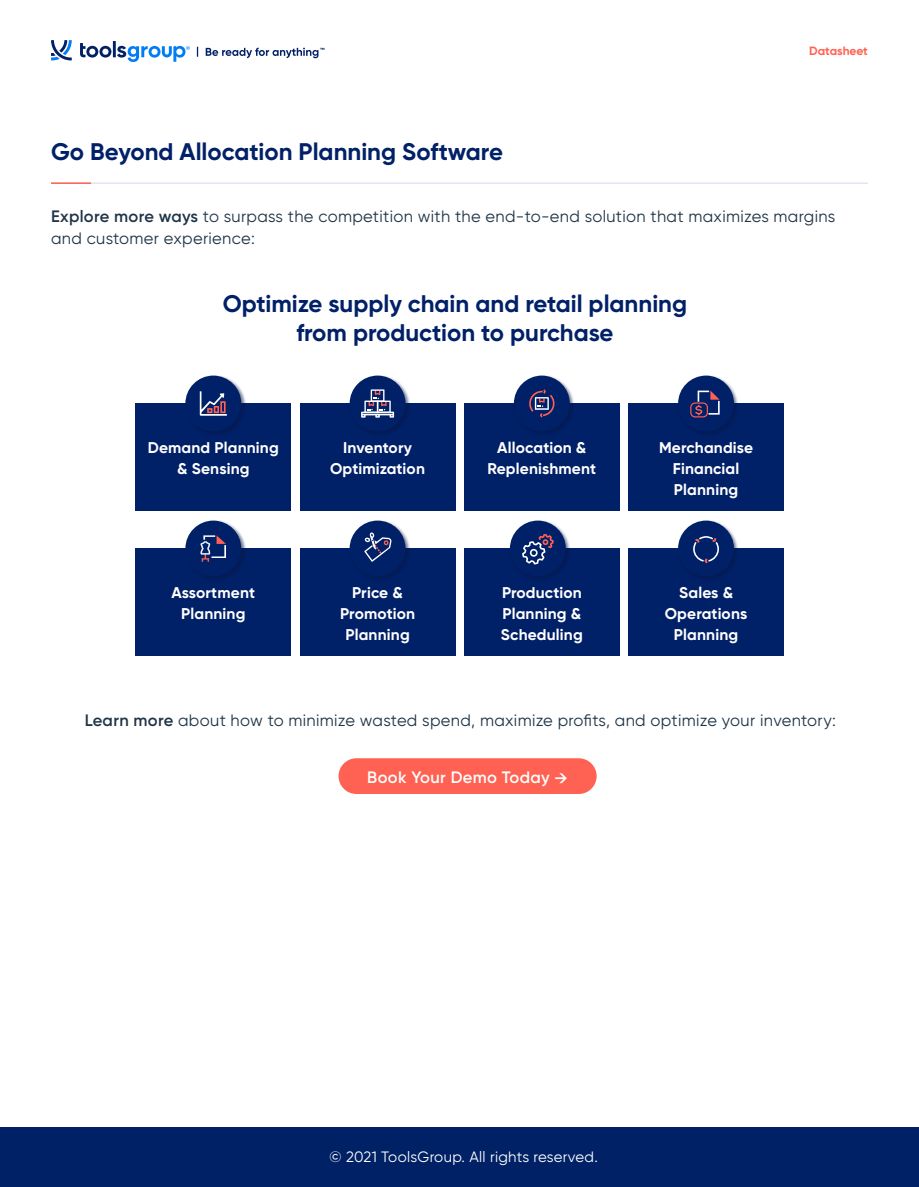
<style>
.page{position:relative;width:919px;height:1187px;background:#fff}
.page>*{position:absolute;margin:0;border:0;box-sizing:border-box;transform-origin:0 0}
.t1{font:700 24px/28.8px "Gilroy";color:#002067;text-align:center}
.t2{font:16.5px/22.5px "Gilroy";letter-spacing:.02em;color:#1f3446}
.t3{font:600 16.5px "Gilroy";letter-spacing:.02em;color:#fff}
.t4{font:700 15.6px/21.1px "Gilroy";letter-spacing:.01em;color:#fff;text-align:center}
.t5{font:15px "Gilroy";letter-spacing:.02em;color:#fff}
.t6{font:700 12px "Gilroy";letter-spacing:-.005em;color:#ff6253}
.s1{font-weight:600}
</style>
<div class="page">
<svg style="left:206px;top:48px;width:118px;height:10px"></svg>
<svg style="left:80px;top:43px;width:31px;height:15px"></svg>
<hr style="left:113px;top:41px;width:3px;height:16px;background:#002166">
<svg style="left:51px;top:40px;width:21px;height:20px"></svg>
<svg style="left:117px;top:46px;width:73px;height:16px"></svg>
<div style="left:0;top:1127px;width:918px;height:59px;background:#002166"></div>
<div style="left:338px;top:758px;width:258px;height:36px;background:#ff6253;border-radius:18px"></div>
<hr style="left:51px;top:182px;width:816px;height:2px;background:#dfe6ee">
<hr style="left:51px;top:182px;width:40px;height:2px;background:#ff6253">
<div style="left:136px;top:403px;width:155px;height:108px;background:#002067"></div>
<div style="left:628px;top:403px;width:155px;height:108px;background:#002067"></div>
<div style="left:300px;top:403px;width:155px;height:108px;background:#002067"></div>
<div style="left:136px;top:548px;width:155px;height:108px;background:#002067"></div>
<div style="left:464px;top:548px;width:155px;height:108px;background:#002067"></div>
<div style="left:464px;top:403px;width:155px;height:108px;background:#002067"></div>
<div style="left:300px;top:548px;width:155px;height:108px;background:#002067"></div>
<div style="left:628px;top:548px;width:155px;height:108px;background:#002067"></div>
<div style="left:184px;top:375px;width:62px;height:61px;background:#081745;opacity:.58"></div>
<div style="left:185px;top:375px;width:56px;height:56px;background:#002067;border-radius:50%"></div>
<div style="left:348px;top:375px;width:62px;height:61px;background:#081745;opacity:.58"></div>
<div style="left:349px;top:375px;width:56px;height:56px;background:#002067;border-radius:50%"></div>
<div style="left:512px;top:375px;width:63px;height:61px;background:#081745;opacity:.58"></div>
<div style="left:514px;top:375px;width:55px;height:56px;background:#002067;border-radius:50%"></div>
<div style="left:677px;top:375px;width:62px;height:61px;background:#081745;opacity:.58"></div>
<div style="left:678px;top:375px;width:56px;height:56px;background:#002067;border-radius:50%"></div>
<div style="left:677px;top:519px;width:62px;height:62px;background:#081745;opacity:.58"></div>
<div style="left:678px;top:520px;width:56px;height:56px;background:#002067;border-radius:50%"></div>
<div style="left:509px;top:519px;width:62px;height:62px;background:#081745;opacity:.58"></div>
<div style="left:510px;top:520px;width:55px;height:56px;background:#002067;border-radius:50%"></div>
<div style="left:348px;top:519px;width:62px;height:62px;background:#081745;opacity:.58"></div>
<div style="left:349px;top:520px;width:56px;height:56px;background:#002067;border-radius:50%"></div>
<div style="left:184px;top:519px;width:62px;height:62px;background:#081745;opacity:.58"></div>
<div style="left:185px;top:520px;width:56px;height:56px;background:#002067;border-radius:50%"></div>
<svg style="left:200px;top:391px;width:27px;height:24px"></svg>
<svg style="left:361px;top:389px;width:33px;height:28px"></svg>
<svg style="left:529px;top:389px;width:26px;height:28px"></svg>
<svg style="left:690px;top:390px;width:29px;height:27px"></svg>
<svg style="left:201px;top:535px;width:25px;height:26px"></svg>
<svg style="left:364px;top:532px;width:27px;height:30px"></svg>
<svg style="left:522px;top:534px;width:32px;height:30px"></svg>
<svg style="left:693px;top:536px;width:26px;height:27px"></svg>
<h1 class="t1" style="left:51px;top:137px;width:453px">Go Beyond Allocation Planning Software</h1>
<p class="t6" style="left:809px;top:43px;width:60px">Datasheet</p>
<p class="t2" style="left:51px;top:205px;width:785px"><span class="s1">Explore more ways</span> to surpass the competition with the end-to-end solution that maximizes margins and customer experience:</p>
<h1 class="t1" style="left:223px;top:289px;width:466px">Optimize supply chain and retail planning from production to purchase</h1>
<p class="t4" style="left:148px;top:437px;width:132px">Demand Planning &amp; Sensing</p>
<p class="t4" style="left:659px;top:437px;width:95px">Merchandise<br>Financial<br>Planning</p>
<p class="t4" style="left:487px;top:437px;width:110px">Allocation &amp;<br>Replenishment</p>
<p class="t4" style="left:330px;top:437px;width:96px">Inventory<br>Optimization</p>
<p class="t4" style="left:340px;top:582px;width:76px">Price &amp;<br>Promotion<br>Planning</p>
<p class="t4" style="left:664px;top:582px;width:84px">Sales &amp;<br>Operations<br>Planning</p>
<p class="t4" style="left:171px;top:582px;width:85px">Assortment<br>Planning</p>
<p class="t4" style="left:501px;top:582px;width:83px;text-align:justify">Production Planning &amp; Scheduling</p>
<p class="t2" style="left:85px;top:709px;width:752px"><span class="s1">Learn more</span> about how to minimize wasted spend, maximize profits, and optimize your inventory:</p>
<p class="t3" style="left:367px;top:766px;width:202px">Book Your Demo Today →</p>
<p class="t5" style="left:329px;top:1146px;width:270px">© 2021 ToolsGroup. All rights reserved.</p>
</div>
